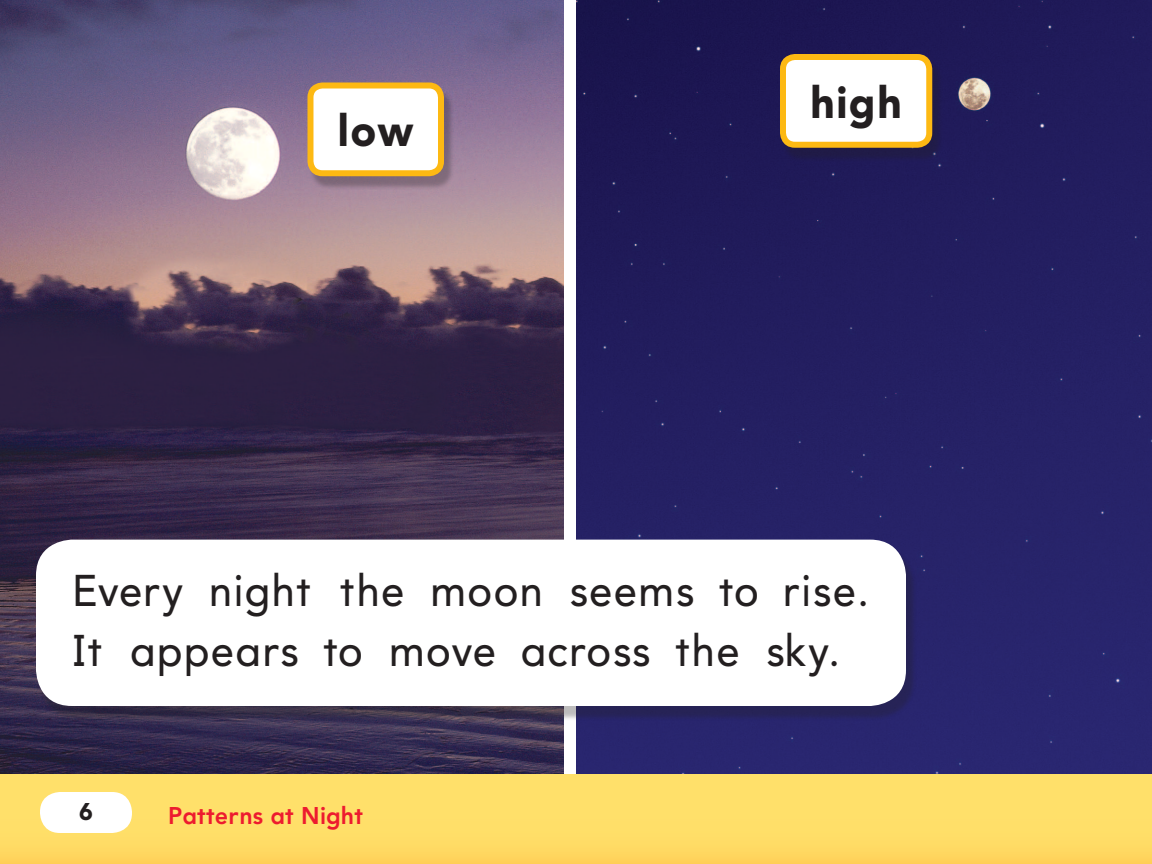
<style>
.page{position:relative;width:1152px;height:864px;background:#fff}
.page>*{position:absolute;margin:0;border:0;box-sizing:border-box;transform-origin:0 0}
.t1{font:44px/60px "Avenir Primary HMH";letter-spacing:.025em;color:#231f20}
.t2{font:44px "Avenir Primary HMH Black";letter-spacing:.03em;color:#231f20}
.t3{font:700 24px "Avenir Primary HMH";color:#ed1b2f}
.t4{font:24px "Avenir Primary HMH Black";color:#231f20}
</style>
<div class="page">
<div style="left:0;top:774px;width:1152px;height:90px;background:linear-gradient(to right,#ffdd67,#ffdd67)"></div>
<img style="left:0;top:0;width:564px;height:774px">
<img style="left:576px;top:0;width:576px;height:774px">
<div style="left:37px;top:545px;width:880px;height:176px;background:#231f20;opacity:.3"></div>
<div style="left:36px;top:540px;width:870px;height:166px;background:#fff;border-radius:36px"></div>
<div style="left:309px;top:88px;width:145px;height:103px;background:#231f20;opacity:.3"></div>
<div style="left:310px;top:86px;width:131px;height:87px;background:#fff;border-radius:12px"></div>
<div style="left:307px;top:82px;width:137px;height:94px;border:6px solid #fdb913;border-radius:12px"></div>
<div style="left:781px;top:59px;width:162px;height:103px;background:#231f20;opacity:.3"></div>
<div style="left:783px;top:57px;width:146px;height:88px;background:#fff;border-radius:12px"></div>
<div style="left:780px;top:54px;width:152px;height:94px;border:6px solid #fdb913;border-radius:12px"></div>
<div style="left:40px;top:792px;width:92px;height:41px;background:#fff;border-radius:20px"></div>
<p class="t2" style="left:338px;top:104px;width:78px">low</p>
<p class="t2" style="left:810px;top:76px;width:93px">high</p>
<p class="t1" style="left:72px;top:561px;width:798px">Every night the moon seems to rise.<br>It appears to move across the sky.</p>
<p class="t4" style="left:79px;top:798px;width:15px">6</p>
<p class="t3" style="left:168px;top:802px;width:197px">Patterns at Night</p>
</div>
